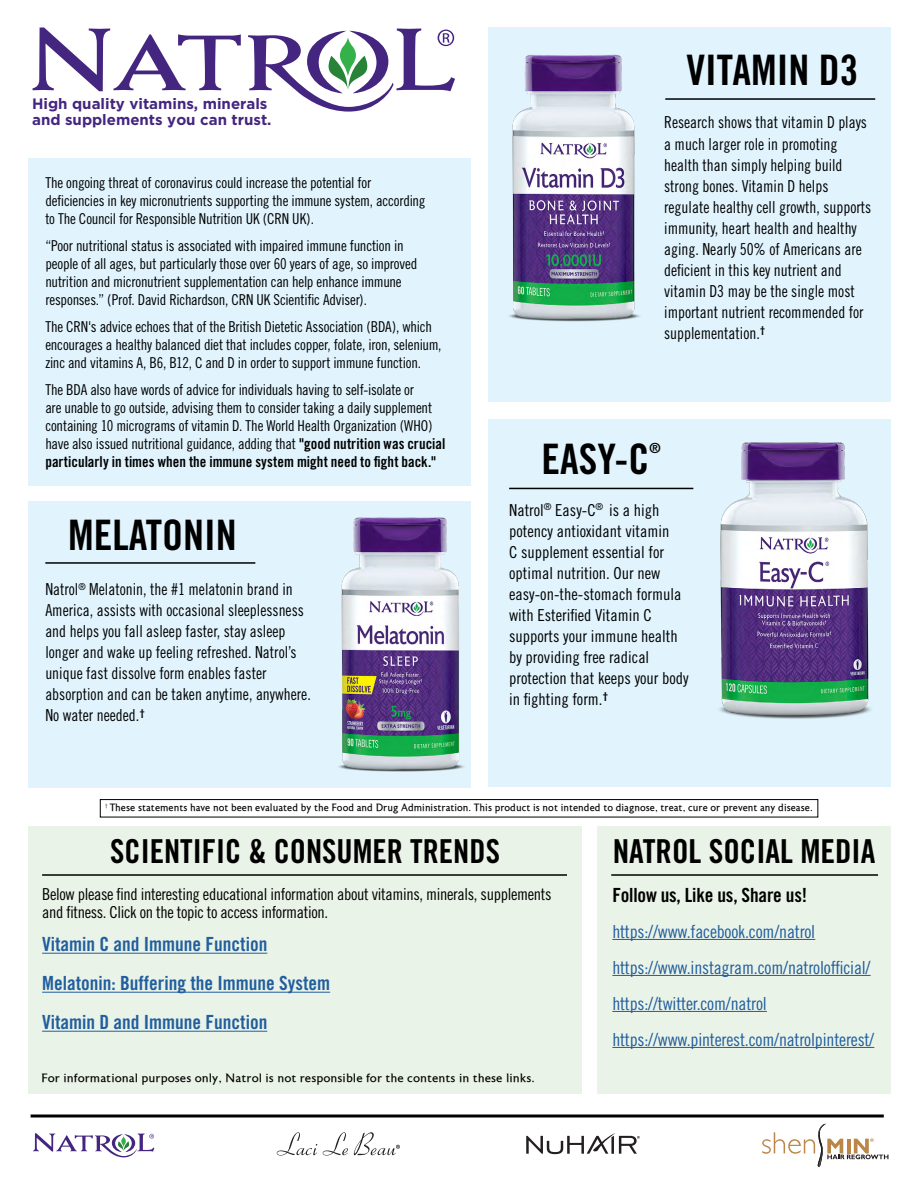
<style>
.page{position:relative;width:918px;height:1188px;background:#fff}
.page>*{position:absolute;margin:0;border:0;box-sizing:border-box;transform-origin:0 0}
.t1{font:42px "Trade Gothic Bold Cond Twenty";color:#000}
.t2{font:33px "Trade Gothic Bold Cond Twenty";color:#000}
.t3{font:19.5px/39px "Trade Gothic Bold Cond Twenty";color:#215e9e}
.t4{font:19.5px "Trade Gothic Bold Cond Twenty";letter-spacing:-.01em;color:#000}
.t5{font:18px/36px "Trade Gothic Cond Eighteen";letter-spacing:-.01em;color:#215e9e}
.t6{font:16.5px/21px "Trade Gothic Cond Eighteen";color:#000;scale:.95 1}
.t7{font:16.5px/21px "Trade Gothic Cond Eighteen";color:#000}
.t8{font:16.5px/18px "Trade Gothic Cond Eighteen";letter-spacing:-.02em;color:#000}
.t9{font:15px/18px "Trade Gothic Cond Eighteen";letter-spacing:-.015em;color:#000}
.t10{font:15px "Trade Gothic Bold Cond Twenty";color:#000}
.t11{font:700 15px/15.9px "Gotham";color:#442580}
.t12{font:13.95px "Trade Gothic Bold Cond Twenty";color:#000}
.t13{font:12px "Astoria Roman";color:#000}
.t14{font:10.5px "Astoria Roman";color:#000;scale:.92 1}
.s1{font-family:"Trade Gothic Bold Cond Twenty"}
</style>
<div class="page">
<div style="left:100px;top:799px;width:718px;height:18px;border:1px solid #000"></div>
<div style="left:28px;top:826px;width:554px;height:268px;background:#eaf3e7"></div>
<div style="left:597px;top:826px;width:294px;height:268px;background:#eaf3e7"></div>
<div style="left:488px;top:27px;width:403px;height:375px;background:#e1f4fd"></div>
<div style="left:28px;top:158px;width:443px;height:327px;background:#e1f4fd"></div>
<div style="left:488px;top:419px;width:403px;height:367px;background:#e1f4fd"></div>
<div style="left:28px;top:501px;width:443px;height:286px;background:#e1f4fd"></div>
<hr style="left:665px;top:98px;width:210px;height:2px;background:#000">
<hr style="left:509px;top:488px;width:184px;height:1px;background:#000">
<img style="left:338px;top:517px;width:126px;height:255px">
<img style="left:693px;top:442px;width:178px;height:277px">
<img style="left:509px;top:54px;width:131px;height:268px">
<hr style="left:45px;top:562px;width:210px;height:2px;background:#000">
<svg style="left:31px;top:1114px;width:853px;height:4px;background:#3f3f3f"></svg>
<svg style="left:33px;top:28px;width:208px;height:63px"></svg>
<svg style="left:248px;top:28px;width:207px;height:84px"></svg>
<svg style="left:33px;top:1133px;width:121px;height:24px"></svg>
<svg style="left:277px;top:1132px;width:40px;height:24px"></svg>
<svg style="left:323px;top:1132px;width:25px;height:24px"></svg>
<svg style="left:354px;top:1132px;width:46px;height:23px"></svg>
<svg style="left:526px;top:1133px;width:114px;height:21px"></svg>
<svg style="left:762px;top:1124px;width:126px;height:43px"></svg>
<hr style="left:42px;top:953px;width:225px;height:1px;background:#215e9e">
<hr style="left:42px;top:992px;width:288px;height:1px;background:#215e9e">
<hr style="left:42px;top:1031px;width:225px;height:1px;background:#215e9e">
<hr style="left:42px;top:874px;width:525px;height:2px;background:#000">
<hr style="left:611px;top:874px;width:267px;height:2px;background:#000">
<hr style="left:612px;top:939px;width:203px;height:1px;background:#215e9e">
<hr style="left:612px;top:975px;width:259px;height:1px;background:#215e9e">
<hr style="left:612px;top:1011px;width:155px;height:1px;background:#215e9e">
<hr style="left:612px;top:1047px;width:262px;height:1px;background:#215e9e">
<p class="t11" style="left:32px;top:96px;width:241px">High quality vitamins, minerals and supplements you can trust.</p>
<p class="t9" style="left:45px;top:173px;width:381px">The ongoing threat of coronavirus could increase the potential for deficiencies in key micronutrients supporting the immune system, according to The Council for Responsible Nutrition UK (CRN UK).</p>
<p class="t9" style="left:45px;top:236px;width:373px">“Poor nutritional status is associated with impaired immune function in people of all ages, but particularly those over 60 years of age, so improved nutrition and micronutrient supplementation can help enhance immune responses.” (Prof. David Richardson, CRN UK Scientific Adviser).</p>
<p class="t9" style="left:45px;top:317px;width:398px">The CRN's advice echoes that of the British Dietetic Association (BDA), which encourages a healthy balanced diet that includes copper, folate, iron, selenium, zinc and vitamins A, B6, B12, C and D in order to support immune function.</p>
<p class="t9" style="left:45px;top:380px;width:402px">The BDA also have words of advice for individuals having to self-isolate or<br>are unable to go outside, advising them to consider taking a daily supplement containing 10 micrograms of vitamin D. The World Health Organization (WHO) have also issued nutritional guidance, adding that <span class="s1">"good nutrition was crucial</span></p>
<p class="t10" style="left:45px;top:452px;width:392px">particularly in times when the immune system might need to fight back."</p>
<h1 class="t1" style="left:68px;top:510px;width:170px">MELATONIN</h1>
<p class="t6" style="left:45px;top:579px;width:281px">Natrol<sup>®</sup> Melatonin, the #1 melatonin brand in America, assists with occasional sleeplessness and helps you fall asleep faster, stay asleep longer and wake up feeling refreshed. Natrol’s unique fast dissolve form enables faster absorption and can be taken anytime, anywhere.<br>No water needed.<sup>†</sup></p>
<h1 class="t1" style="left:687px;top:45px;width:173px">VITAMIN D3</h1>
<p class="t6" style="left:664px;top:112px;width:220px">Research shows that vitamin D plays a much larger role in promoting health than simply helping build strong bones. Vitamin D helps regulate healthy cell growth, supports immunity, heart health and healthy aging. Nearly 50% of Americans are deficient in this key nutrient and vitamin D3 may be the single most important nutrient recommended for supplementation.<sup>†</sup></p>
<h1 class="t1" style="left:541px;top:434px;width:110px">EASY-C</h1>
<p class="t12" style="left:649px;top:439px;width:13px">®</p>
<p class="t7" style="left:509px;top:499px;width:181px">Natrol<sup>®</sup> Easy-C<sup>®</sup> is a high potency antioxidant vitamin<br>C supplement essential for optimal nutrition. Our new easy-on-the-stomach formula with Esterified Vitamin C supports your immune health by providing free radical protection that keeps your body in fighting form.<sup>†</sup></p>
<p class="t14" style="left:105px;top:802px;width:771px"><sup>†</sup> These statements have not been evaluated by the Food and Drug Administration. This product is not intended to diagnose, treat, cure or prevent any disease.</p>
<h2 class="t2" style="left:110px;top:831px;width:391px">SCIENTIFIC &amp; CONSUMER TRENDS</h2>
<p class="t8" style="left:42px;top:885px;width:511px">Below please find interesting educational information about vitamins, minerals, supplements and fitness. Click on the topic to access information.</p>
<h3 class="t3" style="left:42px;top:925px;width:290px">Vitamin C and Immune Function<br>Melatonin: Buffering the Immune System<br>Vitamin D and Immune Function</h3>
<p class="t13" style="left:41px;top:1071px;width:495px">For informational purposes only, Natrol is not responsible for the contents in these links.</p>
<h2 class="t2" style="left:613px;top:831px;width:264px">NATROL SOCIAL MEDIA</h2>
<h3 class="t4" style="left:612px;top:883px;width:196px">Follow us, Like us, Share us!</h3>
<p class="t5" style="left:612px;top:913px;width:263px">https://www.facebook.com/natrol https://www.instagram.com/natrolofficial/ https://twitter.com/natrol https://www.pinterest.com/natrolpinterest/</p>
</div>
